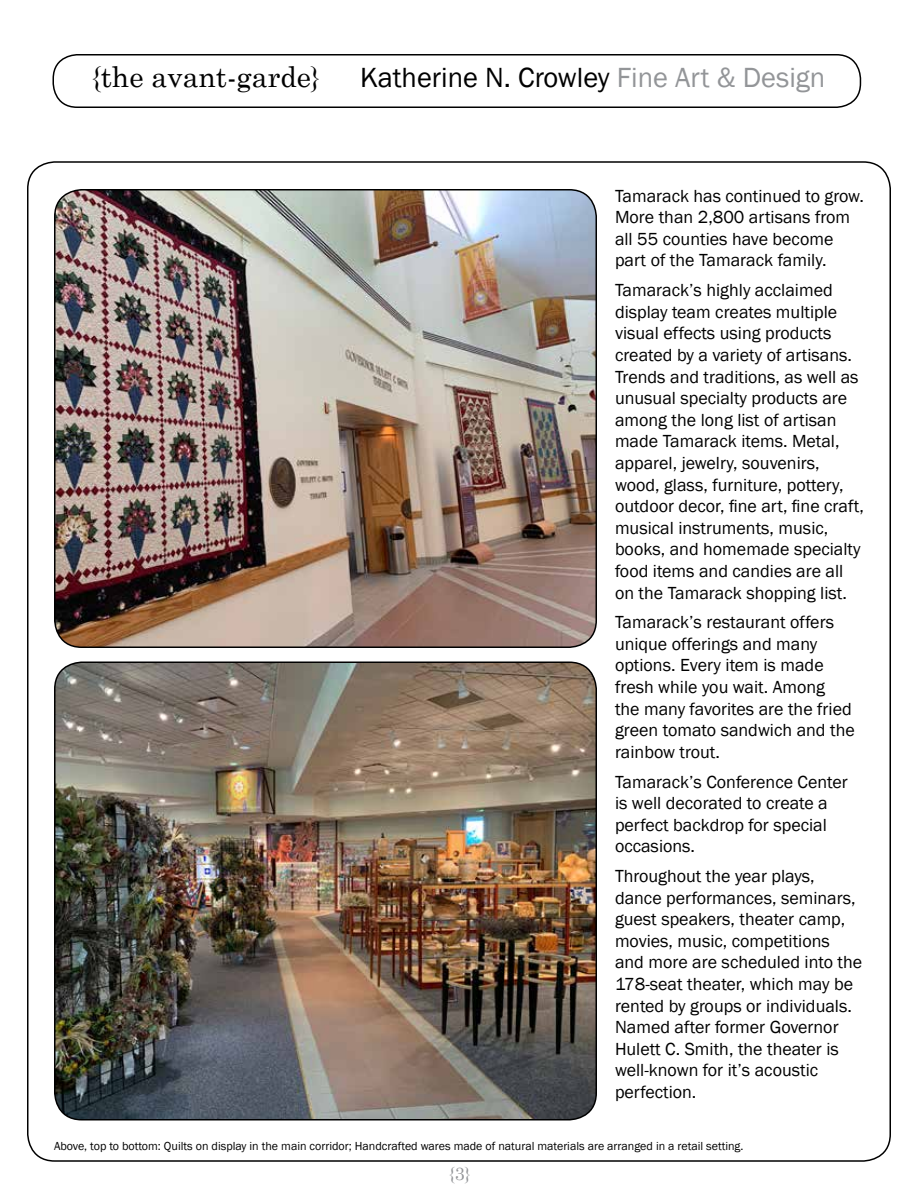
<style>
.page{position:relative;width:918px;height:1188px;background:#fff}
.page>*{position:absolute;margin:0;border:0;box-sizing:border-box;transform-origin:0 0}
.t1{font:28.5px "Franklin Gothic";color:#000}
.t2{font:28.5px "Century Schoolbook";color:#000}
.t3{font:18px/21.6px "Franklin Gothic";color:#000}
.t4{font:18px "Century Schoolbook";color:#939598}
.t5{font:12px "Franklin Gothic";color:#000}
.s1{color:#939598}
</style>
<div class="page">
<div style="left:52px;top:54px;width:809px;height:54px;border:2px solid #000;border-radius:24px"></div>
<img style="left:55px;top:190px;width:541px;height:457px">
<div style="left:54px;top:189px;width:543px;height:459px;border:2px solid #000;border-radius:27px"></div>
<img style="left:55px;top:662px;width:541px;height:458px">
<div style="left:54px;top:662px;width:543px;height:458px;border:2px solid #000;border-radius:27px"></div>
<h1 class="t2" style="left:91px;top:53px;width:231px">{the avant-garde}</h1>
<h1 class="t1" style="left:360px;top:60px;width:467px">Katherine N. Crowley <span class="s1">Fine Art &amp; Design</span></h1>
<p class="t3" style="left:615px;top:185px;width:250px">Tamarack has continued to grow.<br>More than 2,800 artisans from all 55 counties have become part of the Tamarack family.</p>
<p class="t3" style="left:615px;top:280px;width:251px">Tamarack’s highly acclaimed display team creates multiple visual effects using products created by a variety of artisans.<br>Trends and traditions, as well as unusual specialty products are among the long list of artisan made Tamarack items. Metal, apparel, jewelry, souvenirs, wood, glass, furniture, pottery, outdoor decor, fine art, fine craft, musical instruments, music, books, and homemade specialty food items and candies are all on the Tamarack shopping list.</p>
<p class="t3" style="left:615px;top:612px;width:241px">Tamarack’s restaurant offers unique offerings and many options. Every item is made fresh while you wait. Among<br>the many favorites are the fried green tomato sandwich and the rainbow trout.</p>
<p class="t3" style="left:615px;top:771px;width:234px">Tamarack’s Conference Center is well decorated to create a perfect backdrop for special occasions.</p>
<p class="t3" style="left:615px;top:866px;width:249px">Throughout the year plays, dance performances, seminars, guest speakers, theater camp, movies, music, competitions and more are scheduled into the<br>178-seat theater, which may be rented by groups or individuals.<br>Named after former Governor<br>Hulett C. Smith, the theater is well-known for it’s acoustic perfection.</p>
<p class="t5" style="left:54px;top:1138px;width:691px">Above, top to bottom: Quilts on display in the main corridor; Handcrafted wares made of natural materials are arranged in a retail setting.</p>
<p class="t4" style="left:449px;top:1158px;width:23px">{3}</p>
</div>
